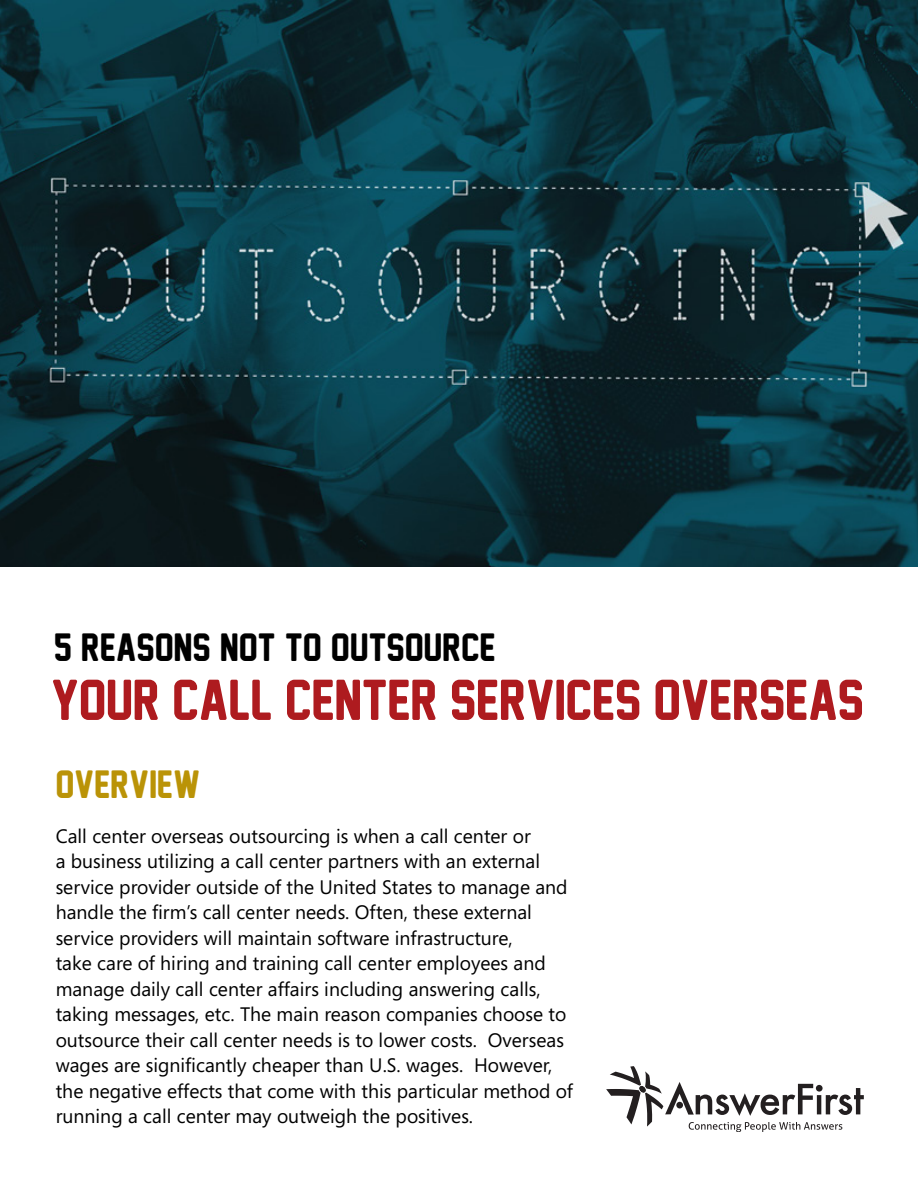
<style>
.page{position:relative;width:918px;height:1188px;background:#fff}
.page>*{position:absolute;margin:0;border:0;box-sizing:border-box;transform-origin:0 0}
.t1{font:52.5px "New Athletic M54";color:#ae1b1f}
.t2{font:36px "New Athletic M54";letter-spacing:.01em;color:#000}
.t3{font:36px "New Athletic M54";letter-spacing:.01em;color:#ba9307}
.t4{font:19.5px/25.5px "Segoe";color:#000}
</style>
<div class="page">
<img style="left:0;top:0;width:918px;height:566px">
<svg style="left:606px;top:1066px;width:258px;height:66px"></svg>
<h2 class="t2" style="left:54px;top:628px;width:443px">5 REASONS NOT TO OUTSOURCE</h2>
<h1 class="t1" style="left:51px;top:671px;width:814px">YOUR CALL CENTER SERVICES OVERSEAS</h1>
<h2 class="t3" style="left:56px;top:764px;width:146px">OVERVIEW</h2>
<p class="t4" style="left:56px;top:822px;width:519px">Call center overseas outsourcing is when a call center or<br>a business utilizing a call center partners with an external service provider outside of the United States to manage and handle the firm’s call center needs. Often, these external service providers will maintain software infrastructure,<br>take care of hiring and training call center employees and manage daily call center affairs including answering calls, taking messages, etc. The main reason companies choose to outsource their call center needs is to lower costs. Overseas wages are significantly cheaper than U.S. wages. However, the negative effects that come with this particular method of running a call center may outweigh the positives.</p>
</div>
